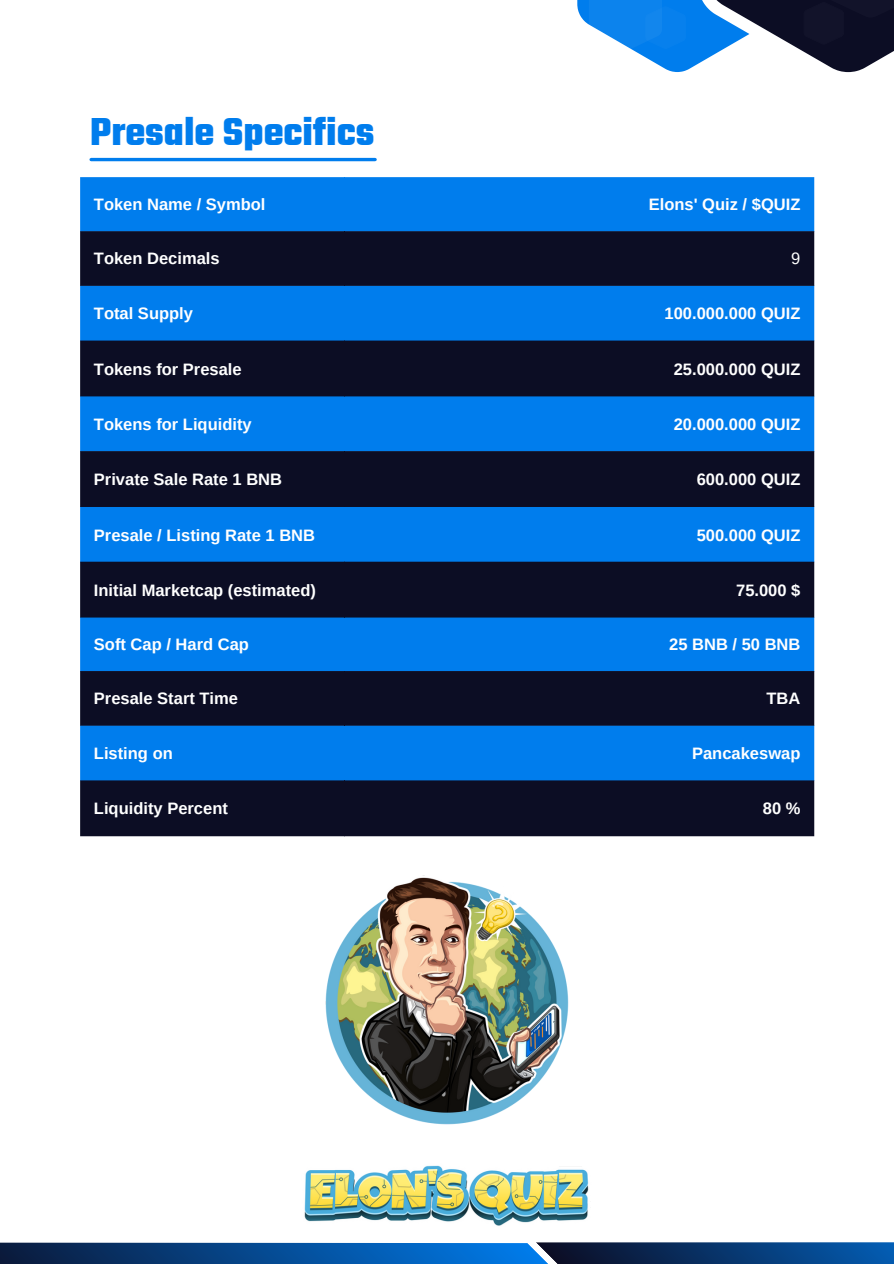
<style>
.page{position:relative;width:894px;height:1264px;background:#fff}
.page>*{position:absolute;margin:0;border:0;box-sizing:border-box;transform-origin:0 0}
.t1{font:700 42px "Teko";color:#007ded}
.t2{font:700 16.5px "Arimo";color:#fff}
.t3{font:16.5px "Arimo";color:#fff}
</style>
<div class="page">
<hr style="left:91px;top:158px;width:284px;height:3px;background:#007ded">
<svg style="left:635px;top:1242px;width:258px;height:21px;background:#0a427f"></svg>
<svg style="left:0;top:1242px;width:635px;height:21px;background:#134d8b"></svg>
<svg style="left:577px;top:0;width:316px;height:73px"></svg>
<div style="left:80px;top:177px;width:733px;height:54px;background:#007ded"></div>
<svg style="left:80px;top:231px;width:733px;height:605px;background:#063f7e"></svg>
<img style="left:325px;top:875px;width:244px;height:250px">
<img style="left:304px;top:1165px;width:285px;height:61px">
<p class="t1" style="left:90px;top:104px;width:285px">Presale Specifics</p>
<p class="t2" style="left:94px;top:195px;width:173px">Token Name / Symbol</p>
<p class="t2" style="left:648px;top:195px;width:153px">Elons' Quiz / $QUIZ</p>
<p class="t2" style="left:94px;top:249px;width:127px">Token Decimals</p>
<p class="t3" style="left:791px;top:249px;width:11px">9</p>
<p class="t2" style="left:94px;top:304px;width:101px">Total Supply</p>
<p class="t2" style="left:664px;top:304px;width:137px">100.000.000 QUIZ</p>
<p class="t2" style="left:94px;top:360px;width:149px">Tokens for Presale</p>
<p class="t2" style="left:673px;top:360px;width:128px">25.000.000 QUIZ</p>
<p class="t2" style="left:94px;top:415px;width:159px">Tokens for Liquidity</p>
<p class="t2" style="left:673px;top:415px;width:128px">20.000.000 QUIZ</p>
<p class="t2" style="left:94px;top:470px;width:190px">Private Sale Rate 1 BNB</p>
<p class="t2" style="left:696px;top:470px;width:105px">600.000 QUIZ</p>
<p class="t2" style="left:94px;top:525px;width:223px">Presale / Listing Rate 1 BNB</p>
<p class="t2" style="left:696px;top:525px;width:105px">500.000 QUIZ</p>
<p class="t2" style="left:94px;top:581px;width:223px">Initial Marketcap (estimated)</p>
<p class="t2" style="left:736px;top:581px;width:66px">75.000 $</p>
<p class="t2" style="left:94px;top:635px;width:156px">Soft Cap / Hard Cap</p>
<p class="t2" style="left:669px;top:635px;width:133px">25 BNB / 50 BNB</p>
<p class="t2" style="left:94px;top:689px;width:146px">Presale Start Time</p>
<p class="t2" style="left:766px;top:689px;width:35px">TBA</p>
<p class="t2" style="left:94px;top:744px;width:80px">Listing on</p>
<p class="t2" style="left:692px;top:744px;width:110px">Pancakeswap</p>
<p class="t2" style="left:94px;top:799px;width:135px">Liquidity Percent</p>
<p class="t2" style="left:762px;top:799px;width:39px">80 %</p>
</div>
